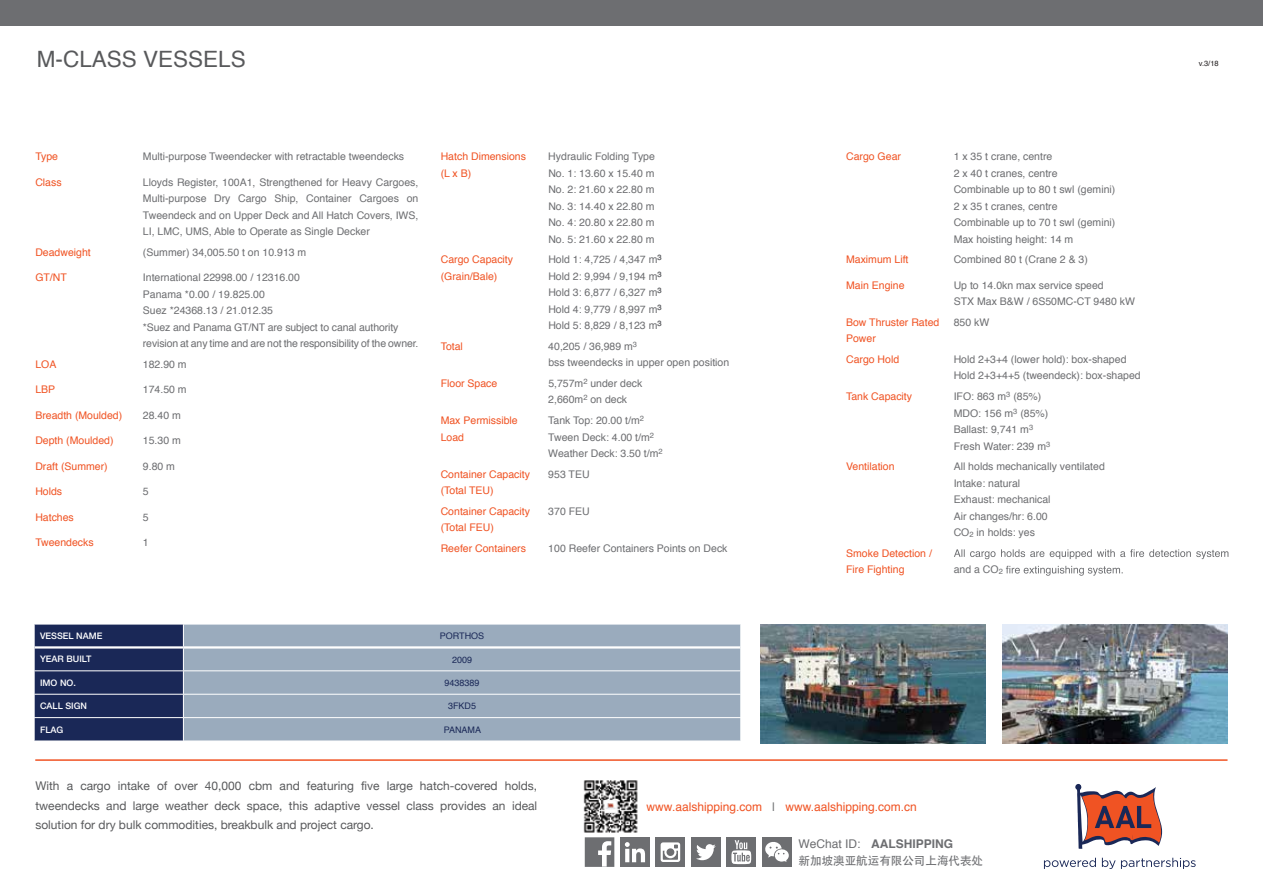
<style>
.page{position:relative;width:1263px;height:893px;background:#fff}
.page>*{position:absolute;margin:0;border:0;box-sizing:border-box;transform-origin:0 0}
.t1{font:22.5px "Helvetica";color:#58595b}
.t2{font:12px/19.5px "Helvetica Neue";color:#58595b;text-align:justify}
.t3{font:12px "Helvetica";color:#f05323}
.t4{font:700 12px "Helvetica";color:#6d6e71}
.t5{font:11.55px "Adobe Heiti Std";color:#6d6e71}
.t6{font:10.5px/16.5px "Helvetica";color:#6d6e71}
.t7{font:10.5px/16.5px "Helvetica";color:#f05323}
.t8{font:500 9px "Helvetica Neue LT Std";color:#fff}
.t9{font:9px "Helvetica";color:#1a2857}
.t10{font:7.5px "Helvetica";color:#231f20}
.t11{font:7.5px "Helvetica";color:#6d6e71}
.s1{font-size:7.5px}
.s2{color:#6d6e71}
.s3{font-weight:400}
</style>
<div class="page">
<div style="left:0;top:0;width:1263px;height:25px;background:#6d6e71"></div>
<hr style="left:35px;top:759px;width:1192px;height:2px;background:#f05323">
<div style="left:726px;top:837px;width:30px;height:30px;background:#6d6e71"></div>
<svg style="left:731px;top:840px;width:20px;height:24px"></svg>
<div style="left:585px;top:837px;width:29px;height:30px;background:#6d6e71"></div>
<svg style="left:598px;top:841px;width:13px;height:26px"></svg>
<div style="left:655px;top:837px;width:30px;height:30px;background:#6d6e71"></div>
<svg style="left:661px;top:842px;width:19px;height:20px"></svg>
<div style="left:620px;top:837px;width:30px;height:30px;background:#6d6e71"></div>
<svg style="left:625px;top:842px;width:20px;height:20px"></svg>
<div style="left:691px;top:837px;width:30px;height:30px;background:#6d6e71"></div>
<svg style="left:696px;top:844px;width:20px;height:16px"></svg>
<div style="left:762px;top:838px;width:30px;height:29px;background:#6d6e71"></div>
<svg style="left:765px;top:842px;width:24px;height:20px"></svg>
<img style="left:583px;top:780px;width:55px;height:53px">
<svg style="left:1044px;top:858px;width:52px;height:11px"></svg>
<svg style="left:1102px;top:858px;width:94px;height:11px"></svg>
<svg style="left:1075px;top:784px;width:87px;height:65px"></svg>
<img style="left:1003px;top:624px;width:225px;height:119px">
<img style="left:761px;top:624px;width:225px;height:119px">
<svg style="left:954px;top:549px;width:274px;height:10px"></svg>
<svg style="left:1006px;top:566px;width:117px;height:10px"></svg>
<div style="left:184px;top:625px;width:556px;height:116px;background:#9aabbd"></div>
<hr style="left:183px;top:670px;width:558px;height:1px;background:#fff">
<hr style="left:183px;top:694px;width:558px;height:1px;background:#fff">
<hr style="left:183px;top:717px;width:558px;height:1px;background:#fff">
<svg style="left:34px;top:624px;width:150px;height:117px;background:#24325f"></svg>
<svg style="left:740px;top:624px;width:1px;height:117px"></svg>
<hr style="left:35px;top:646px;width:148px;height:3px;background:#fff">
<hr style="left:183px;top:646px;width:557px;height:3px;background:#fff">
<h1 class="t1" style="left:37px;top:42px;width:210px">M-CLASS VESSELS</h1>
<p class="t7" style="left:35px;top:148px;width:24px">Type</p>
<p class="t6" style="left:143px;top:148px;width:263px">Multi-purpose Tweendecker with retractable tweendecks</p>
<p class="t7" style="left:35px;top:174px;width:28px">Class</p>
<p class="t6" style="left:143px;top:174px;width:277px;text-align:justify">Lloyds Register, 100A1, Strengthened for Heavy Cargoes, Multi-purpose Dry Cargo Ship, Container Cargoes on Tweendeck and on Upper Deck and All Hatch Covers, IWS, LI, LMC, UMS, Able to Operate as Single Decker</p>
<p class="t7" style="left:35px;top:244px;width:57px">Deadweight</p>
<p class="t6" style="left:143px;top:244px;width:165px">(Summer) 34,005.50 t on 10.913 m</p>
<p class="t7" style="left:35px;top:270px;width:33px">GT/NT</p>
<p class="t6" style="left:143px;top:270px;width:277px">International 22998.00 / 12316.00<br>Panama *0.00 / 19.825.00<br>Suez *24368.13 / 21.012.35<br>*Suez and Panama GT/NT are subject to canal authority revision at any time and are not the responsibility of the owner.</p>
<p class="t7" style="left:35px;top:356px;width:23px">LOA</p>
<p class="t6" style="left:143px;top:356px;width:45px">182.90 m</p>
<p class="t7" style="left:35px;top:382px;width:21px">LBP</p>
<p class="t6" style="left:143px;top:382px;width:45px">174.50 m</p>
<p class="t7" style="left:35px;top:407px;width:88px">Breadth (Moulded)</p>
<p class="t6" style="left:143px;top:407px;width:39px">28.40 m</p>
<p class="t7" style="left:35px;top:433px;width:80px">Depth (Moulded)</p>
<p class="t6" style="left:143px;top:433px;width:39px">15.30 m</p>
<p class="t7" style="left:35px;top:458px;width:74px">Draft (Summer)</p>
<p class="t6" style="left:143px;top:458px;width:34px">9.80 m</p>
<p class="t7" style="left:35px;top:484px;width:28px">Holds</p>
<p class="t6" style="left:143px;top:484px;width:7px">5</p>
<p class="t7" style="left:35px;top:509px;width:40px">Hatches</p>
<p class="t6" style="left:143px;top:509px;width:7px">5</p>
<p class="t7" style="left:35px;top:535px;width:60px">Tweendecks</p>
<p class="t6" style="left:143px;top:535px;width:7px">1</p>
<p class="t7" style="left:441px;top:148px;width:87px">Hatch Dimensions (L x B)</p>
<p class="t6" style="left:548px;top:148px;width:108px;text-align:justify">Hydraulic Folding Type No. 1: 13.60 x 15.40 m No. 2: 21.60 x 22.80 m No. 3: 14.40 x 22.80 m No. 4: 20.80 x 22.80 m No. 5: 21.60 x 22.80 m</p>
<p class="t7" style="left:441px;top:252px;width:74px">Cargo Capacity (Grain/Bale)</p>
<p class="t6" style="left:548px;top:252px;width:111px;text-align:justify">Hold 1: 4,725 / 4,347 m Hold 2: 9,994 / 9,194 m Hold 3: 6,877 / 6,327 m Hold 4: 9,779 / 8,997 m Hold 5: 8,829 / 8,123 m</p>
<p class="t7" style="left:441px;top:338px;width:24px">Total</p>
<p class="t6" style="left:548px;top:338px;width:182px">40,205 / 36,989 m<sup>3<br></sup>bss tweendecks in upper open position</p>
<p class="t7" style="left:441px;top:375px;width:58px">Floor Space</p>
<p class="t6" style="left:548px;top:375px;width:96px">5,757m<sup>2</sup> under deck<br>2,660m<sup>2</sup> on deck</p>
<p class="t7" style="left:441px;top:412px;width:79px">Max Permissible<br>Load</p>
<p class="t6" style="left:548px;top:412px;width:116px">Tank Top: 20.00 t/m<sup>2<br></sup>Tween Deck: 4.00 t/m<sup>2<br></sup>Weather Deck: 3.50 t/m<sup>2</sup></p>
<p class="t7" style="left:441px;top:466px;width:91px">Container Capacity (Total TEU)</p>
<p class="t6" style="left:548px;top:466px;width:43px">953 TEU</p>
<p class="t7" style="left:441px;top:503px;width:91px">Container Capacity (Total FEU)</p>
<p class="t6" style="left:548px;top:503px;width:43px">370 FEU</p>
<p class="t7" style="left:441px;top:540px;width:87px">Reefer Containers</p>
<p class="t6" style="left:548px;top:540px;width:181px">100 Reefer Containers Points on Deck</p>
<p class="t11" style="left:657px;top:252px;width:6px">3</p>
<p class="t11" style="left:657px;top:268px;width:6px">3</p>
<p class="t11" style="left:657px;top:285px;width:6px">3</p>
<p class="t11" style="left:657px;top:301px;width:6px">3</p>
<p class="t11" style="left:657px;top:318px;width:6px">3</p>
<p class="t8" style="left:40px;top:630px;width:64px">VESSEL NAME</p>
<p class="t9" style="left:440px;top:629px;width:46px">PORTHOS</p>
<p class="t8" style="left:40px;top:654px;width:53px">YEAR BUILT</p>
<p class="t9" style="left:452px;top:652px;width:22px">2009</p>
<p class="t8" style="left:40px;top:677px;width:37px">IMO NO.</p>
<p class="t9" style="left:445px;top:676px;width:37px">9438389</p>
<p class="t8" style="left:40px;top:700px;width:48px">CALL SIGN</p>
<p class="t9" style="left:448px;top:699px;width:30px">3FKD5</p>
<p class="t8" style="left:40px;top:724px;width:25px">FLAG</p>
<p class="t9" style="left:444px;top:723px;width:39px">PANAMA</p>
<p class="t7" style="left:846px;top:148px;width:56px">Cargo Gear</p>
<p class="t6" style="left:954px;top:148px;width:163px">1 x 35 t crane, centre<br>2 x 40 t cranes, centre<br>Combinable up to 80 t swl (gemini)<br>2 x 35 t cranes, centre<br>Combinable up to 70 t swl (gemini)<br>Max hoisting height: 14 m</p>
<p class="t7" style="left:846px;top:252px;width:64px">Maximum Lift</p>
<p class="t6" style="left:954px;top:252px;width:136px">Combined 80 t (Crane 2 &amp; 3)</p>
<p class="t7" style="left:846px;top:277px;width:60px">Main Engine</p>
<p class="t6" style="left:954px;top:277px;width:183px">Up to 14.0kn max service speed<br>STX Max B&amp;W / 6S50MC-CT 9480 kW</p>
<p class="t7" style="left:846px;top:314px;width:95px">Bow Thruster Rated<br>Power</p>
<p class="t6" style="left:954px;top:314px;width:37px">850 kW</p>
<p class="t7" style="left:846px;top:351px;width:55px">Cargo Hold</p>
<p class="t6" style="left:954px;top:351px;width:189px">Hold 2+3+4 (lower hold): box-shaped<br>Hold 2+3+4+5 (tweendeck): box-shaped</p>
<p class="t7" style="left:846px;top:388px;width:67px">Tank Capacity</p>
<p class="t6" style="left:954px;top:388px;width:98px">IFO: 863 m<sup>3</sup> (85%)<br>MDO: 156 m<sup>3</sup> (85%)<br>Ballast: 9,741 m<sup>3<br></sup>Fresh Water: 239 m<sup>3</sup></p>
<p class="t7" style="left:846px;top:459px;width:50px">Ventilation</p>
<p class="t6" style="left:954px;top:459px;width:153px">All holds mechanically ventilated<br>Intake: natural<br>Exhaust: mechanical<br>Air changes/hr: 6.00<br>CO<span class="s1">2</span> in holds: yes</p>
<p class="t7" style="left:846px;top:545px;width:87px">Smoke Detection /<br>Fire Fighting</p>
<p class="t6" style="left:954px;top:562px;width:51px">and a CO<span class="s1">2</span></p>
<p class="t2" style="left:35px;top:777px;width:503px">With a cargo intake of over 40,000 cbm and featuring five large hatch-covered holds, tweendecks and large weather deck space, this adaptive vessel class provides an ideal solution for dry bulk commodities, breakbulk and project cargo.</p>
<p class="t3" style="left:646px;top:798px;width:272px">www.aalshipping.com <span class="s2">|</span> www.aalshipping.com.cn</p>
<p class="t4" style="left:799px;top:834px;width:156px"><span class="s3">WeChat ID:</span> AALSHIPPING</p>
<p class="t5" style="left:799px;top:854px;width:186px">新加坡澳亚航运有限公司上海代表处</p>
<p class="t10" style="left:1199px;top:58px;width:21px">v.3/18</p>
</div>
